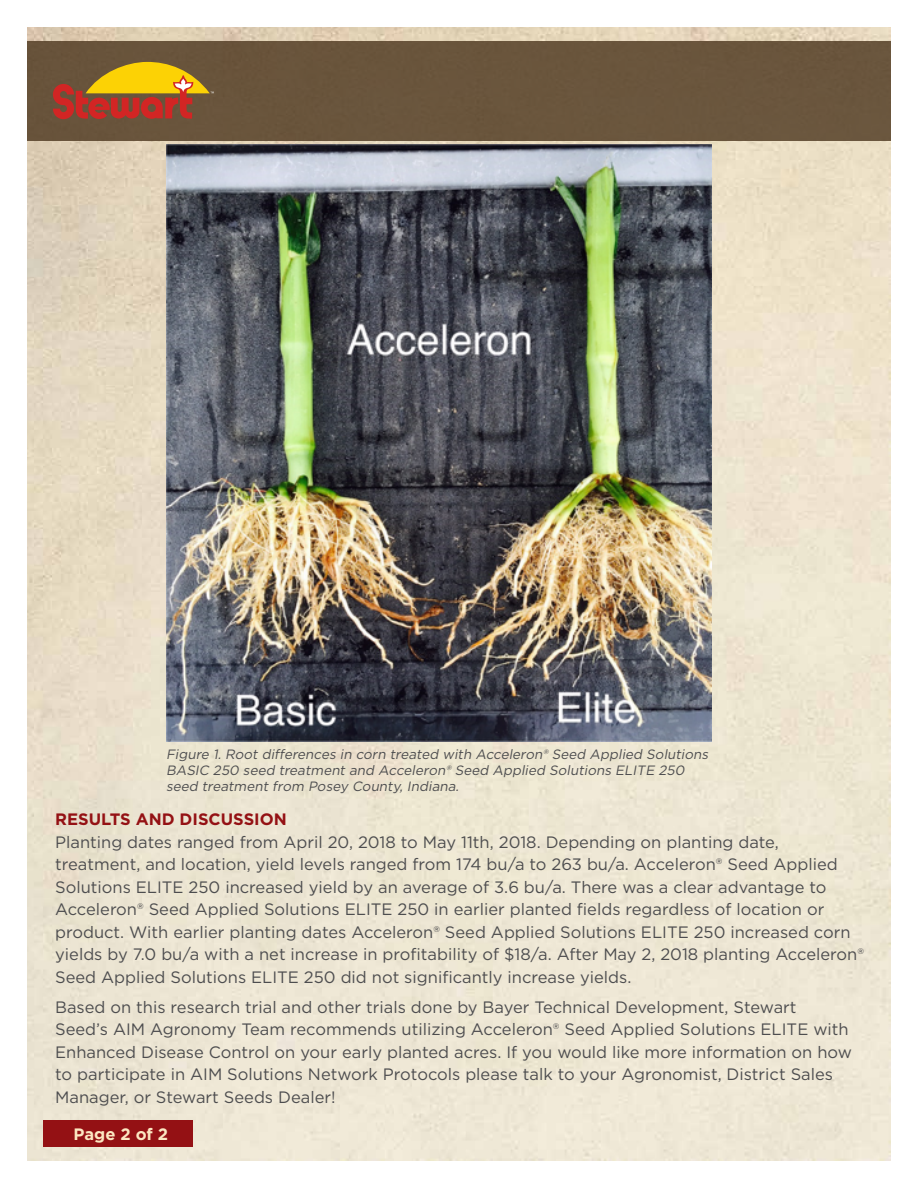
<style>
.page{position:relative;width:918px;height:1188px;background:#fff}
.page>*{position:absolute;margin:0;border:0;box-sizing:border-box;transform-origin:0 0}
.t1{font:16.5px/22.5px "Gotham";color:#4d4d4f}
.t2{font:700 16.5px "Gotham";color:#941114}
.t3{font:700 16.5px "Gotham";color:#fce7c2}
.t4{font:italic 13.5px/16.2px "Gotham";color:#4d4d4f}
</style>
<div class="page">
<img style="left:27px;top:27px;width:864px;height:1134px">
<div style="left:27px;top:41px;width:864px;height:99px;background:#6a553c"></div>
<svg style="left:53px;top:62px;width:161px;height:57px"></svg>
<div style="left:44px;top:1120px;width:149px;height:27px;background:#941114"></div>
<img style="left:166px;top:144px;width:546px;height:598px">
<p class="t4" style="left:166px;top:745px;width:547px">Figure 1. Root differences in corn treated with Acceleron® Seed Applied Solutions<br>BASIC 250 seed treatment and Acceleron® Seed Applied Solutions ELITE 250 seed treatment from Posey County, Indiana.</p>
<p class="t2" style="left:55px;top:808px;width:233px">RESULTS AND DISCUSSION</p>
<p class="t1" style="left:55px;top:830px;width:810px">Planting dates ranged from April 20, 2018 to May 11th, 2018. Depending on planting date, treatment, and location, yield levels ranged from 174 bu/a to 263 bu/a. Acceleron® Seed Applied Solutions ELITE 250 increased yield by an average of 3.6 bu/a. There was a clear advantage to Acceleron® Seed Applied Solutions ELITE 250 in earlier planted fields regardless of location or product. With earlier planting dates Acceleron® Seed Applied Solutions ELITE 250 increased corn yields by 7.0 bu/a with a net increase in profitability of $18/a. After May 2, 2018 planting Acceleron® Seed Applied Solutions ELITE 250 did not significantly increase yields.</p>
<p class="t1" style="left:55px;top:995px;width:798px">Based on this research trial and other trials done by Bayer Technical Development, Stewart Seed’s AIM Agronomy Team recommends utilizing Acceleron® Seed Applied Solutions ELITE with Enhanced Disease Control on your early planted acres. If you would like more information on how to participate in AIM Solutions Network Protocols please talk to your Agronomist, District Sales Manager, or Stewart Seeds Dealer!</p>
<p class="t3" style="left:74px;top:1123px;width:96px">Page 2 of 2</p>
</div>
